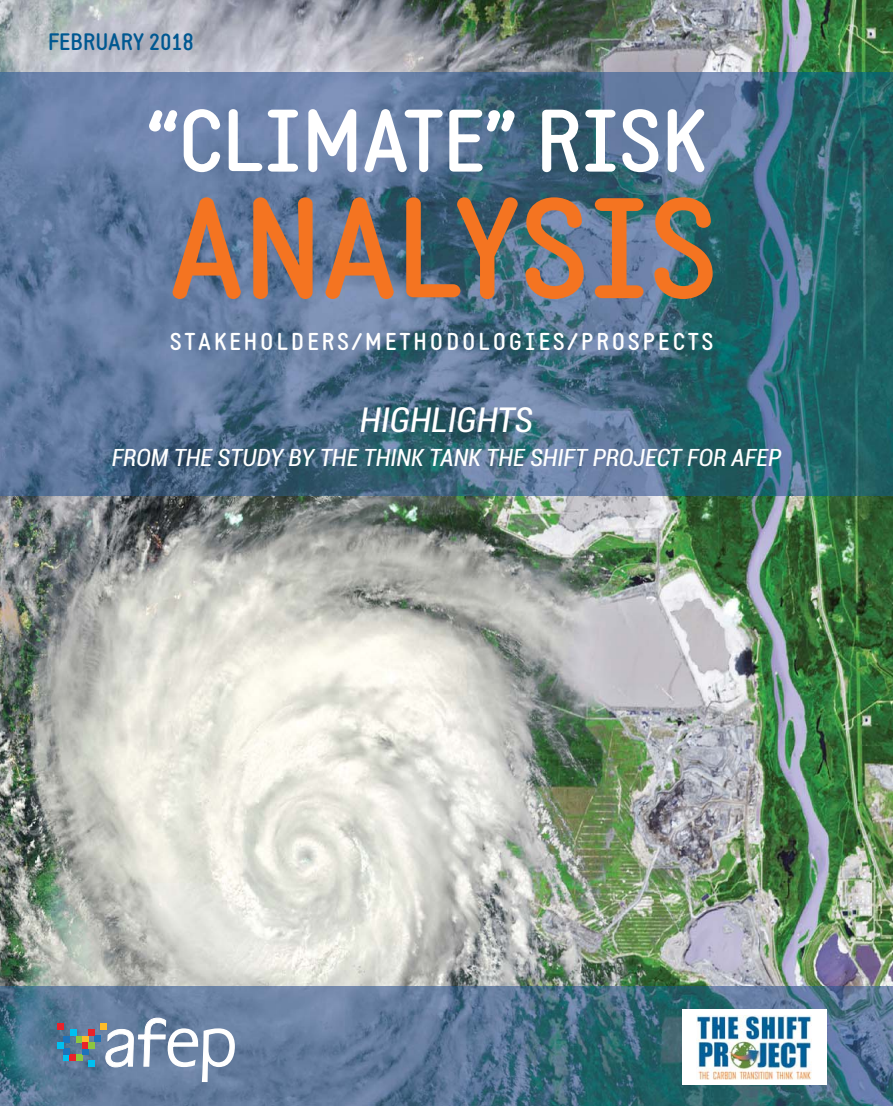
<style>
.page{position:relative;width:893px;height:1106px;background:#fff}
.page>*{position:absolute;margin:0;border:0;box-sizing:border-box;transform-origin:0 0}
.t1{font:700 140.25px "Static";color:#f47421}
.t2{font:700 87px "Static";color:#fff}
.t3{font:italic condensed 34.5px "Roboto";color:#fff}
.t4{font:italic condensed 24px "Roboto";color:#fff}
.t5{font:700 24px "Static";letter-spacing:.13em;color:#fff}
.t6{font:700 23.4px "Static";color:#005891}
</style>
<div class="page">
<img style="left:0;top:0;width:893px;height:986px">
<img style="left:0;top:72px;width:893px;height:423px">
<img style="left:0;top:986px;width:893px;height:120px">
<div style="left:682px;top:1008px;width:144px;height:76px;background:#fff"></div>
<img style="left:697px;top:1015px;width:115px;height:64px">
<div style="left:94px;top:1035px;width:6px;height:7px;background:#1d73ba"></div>
<div style="left:100px;top:1023px;width:7px;height:6px;background:#fcbb29"></div>
<svg style="left:105px;top:1017px;width:130px;height:65px"></svg>
<svg style="left:58px;top:1023px;width:36px;height:43px"></svg>
<p class="t6" style="left:48px;top:33px;width:147px">FEBRUARY 2018</p>
<h2 class="t2" style="left:147px;top:109px;width:560px">“CLIMATE” RISK</h2>
<h1 class="t1" style="left:171px;top:197px;width:549px">ANALYSIS</h1>
<p class="t5" style="left:170px;top:332px;width:545px">STAKEHOLDERS/METHODOLOGIES/PROSPECTS</p>
<h3 class="t3" style="left:360px;top:407px;width:174px">HIGHLIGHTS</h3>
<p class="t4" style="left:112px;top:448px;width:671px">FROM THE STUDY BY THE THINK TANK THE SHIFT PROJECT FOR AFEP</p>
</div>
